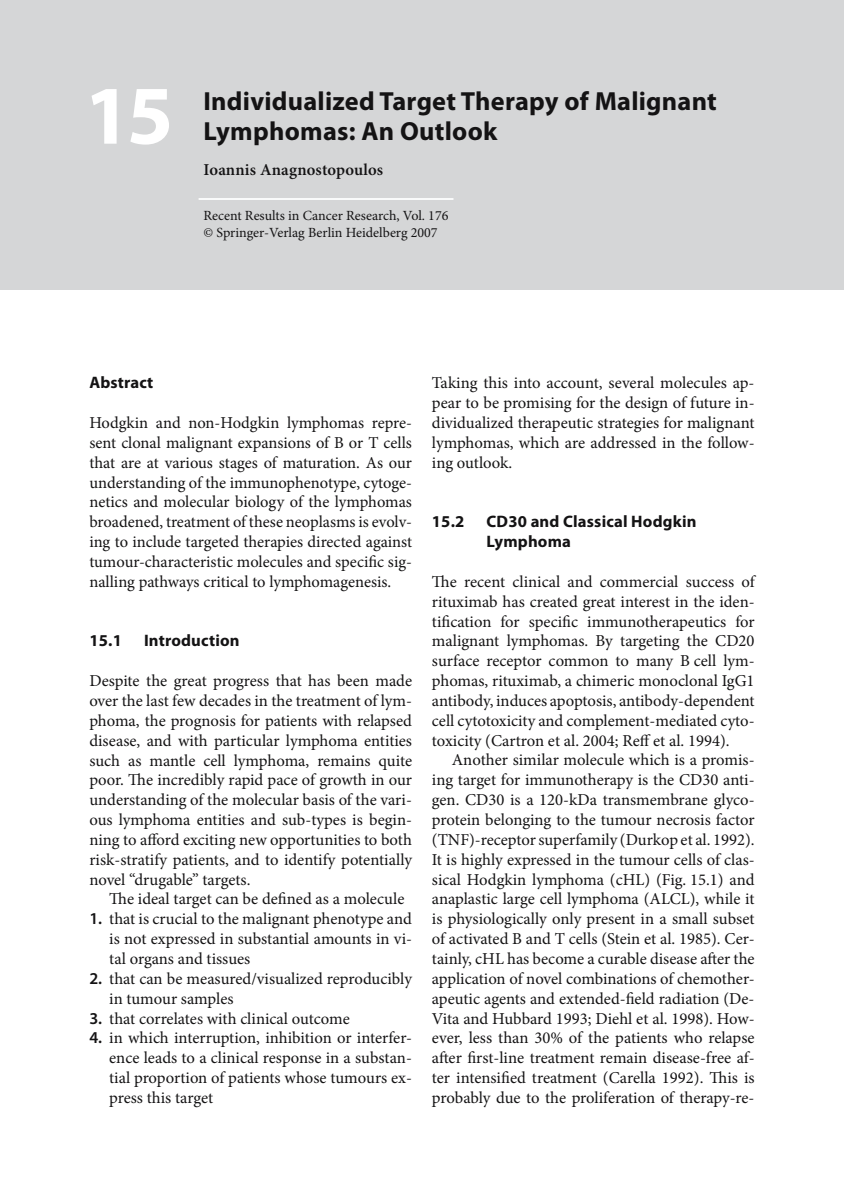
<style>
.page{position:relative;width:844px;height:1201px;background:#fff}
.page>*{position:absolute;margin:0;border:0;box-sizing:border-box;transform-origin:0 0}
.t1{font:700 84px "Myriad Pro";color:#fff}
.t2{font:700 26.25px/29.8px "Myriad Pro";letter-spacing:.01em;color:#141314}
.t3{font:16.62px/19.8px "Minion Pro";color:#141314;text-align:justify}
.t4{font:700 16.62px/19.8px "Myriad Pro";letter-spacing:.01em;color:#141314}
.t5{font:600 16.62px "Minion Pro";letter-spacing:.01em;color:#141314}
.t6{font:14px/17.5px "Minion Pro";color:#141314}
.s1{font-family:"Myriad Pro";font-weight:600}
</style>
<div class="page">
<div style="left:0;top:0;width:843px;height:289px;background:#d5d6d7"></div>
<hr style="left:198px;top:198px;width:255px;height:2px;background:#fff">
<h1 class="t1" style="left:84px;top:83px;width:91px">15</h1>
<h2 class="t2" style="left:203px;top:89px;width:514px">Individualized Target Therapy of Malignant<br>Lymphomas: An Outlook</h2>
<p class="t5" style="left:203px;top:163px;width:181px">Ioannis Anagnostopoulos</p>
<p class="t6" style="left:203px;top:208px;width:246px">Recent Results in Cancer Research, Vol. 176 © Springer-Verlag Berlin Heidelb erg 2007</p>
<p class="t4" style="left:89px;top:374px;width:66px">Abstract</p>
<p class="t3" style="left:89px;top:414px;width:324px">Hodgkin and non-Hodgkin lymphomas repre&shy;sent clonal malignant expansions of B or T cells that are at various stages of maturation. As our understanding of the immunophenotype, cytoge&shy;netics and molecular biology of the lymphomas broadened, treatment of these neoplasms is evolv&shy;ing to include targeted therapies directed against tumour-characteristic molecules and specific sig&shy;nalling pathways critical to lymphomagenesis.</p>
<p class="t4" style="left:89px;top:632px;width:34px">15.1</p>
<p class="t4" style="left:144px;top:632px;width:97px">Introduction</p>
<p class="t3" style="left:89px;top:672px;width:324px">Despite the great progress that has been made over the last few decades in the treatment of lym&shy;phoma, the prognosis for patients with relapsed disease, and with particular lymphoma entities such as mantle cell lymphoma, remains quite poor. The incredibly rapid pace of growth in our understanding of the molecular basis of the vari&shy;ous lymphoma entities and sub -types is begin&shy;ning to afford exciting new opportunities to b oth risk-stratify patients, and to identify potentially novel “drugable” targets.</p>
<p class="t3" style="left:109px;top:890px;width:297px">The ideal target can b e defined as a molecule</p>
<p class="t3" style="left:109px;top:910px;width:304px;text-indent:-20px"><span class="s1">1.</span> that is crucial to the malignant phenotype and is not expressed in substantial amounts in vi&shy;tal organs and tissues</p>
<p class="t3" style="left:109px;top:970px;width:304px;text-indent:-20px"><span class="s1">2.</span> that can b e measured/visualized reproducibly in tumour samples</p>
<p class="t3" style="left:89px;top:1009px;width:262px"><span class="s1">3.</span> that correlates with clinical outcome</p>
<p class="t3" style="left:109px;top:1029px;width:304px;text-indent:-20px"><span class="s1">4.</span> in which interruption, inhibition or interfer&shy;ence leads to a clinical response in a substan&shy;tial proportion of patients whose tumours ex&shy;press this target</p>
<p class="t3" style="left:432px;top:374px;width:324px">Taking this into account, several molecules ap&shy;pear to be promising for the design of future in&shy;dividualized therapeutic strategies for malignant lymphomas, which are addressed in the follow&shy;ing outlook.</p>
<p class="t4" style="left:432px;top:513px;width:34px">15.2</p>
<p class="t4" style="left:486px;top:513px;width:211px">CD30 and Classical Hodgkin<br>Lymphoma</p>
<p class="t3" style="left:432px;top:573px;width:324px">The recent clinical and commercial success of rituximab has created great interest in the iden&shy;tification for specific immunotherapeutics for malignant lymphomas. By targeting the CD20 surface receptor common to many B cell lym&shy;phomas, rituximab, a chimeric monoclonal IgG1 antib ody, induces apoptosis, antib ody-dependent cell cytotoxicity and complement-mediated cyto&shy;toxicity (Cartron et al. 2004; Reff et al. 1994).</p>
<p class="t3" style="left:432px;top:751px;width:324px;text-indent:20px">Another similar molecule which is a promis&shy;ing target for immunotherapy is the CD30 anti&shy;gen. CD30 is a 120-kDa transmembrane glyco&shy;protein b elonging to the tumour necrosis factor (TNF)-receptor superfamily (Durkop et al. 1992).<br>It is highly expressed in the tumour cells of clas&shy;sical Hodgkin lymphoma (cHL) (Fig. 15.1) and anaplastic large cell lymphoma (ALCL), while it is physiologically only present in a small subset of activated B and T cells (Stein et al. 1985). Cer&shy;tainly, cHL has b ecome a curable disease after the application of novel combinations of chemother&shy;apeutic agents and extended-field radiation (De-Vita and Hubbard 1993; Diehl et al. 1998). How&shy;ever, less than 30% of the patients who relapse after first-line treatment remain disease-free af&shy;ter intensified treatment (Carella 1992). This is probably due to the proliferation of therapy-re-</p>
</div>
